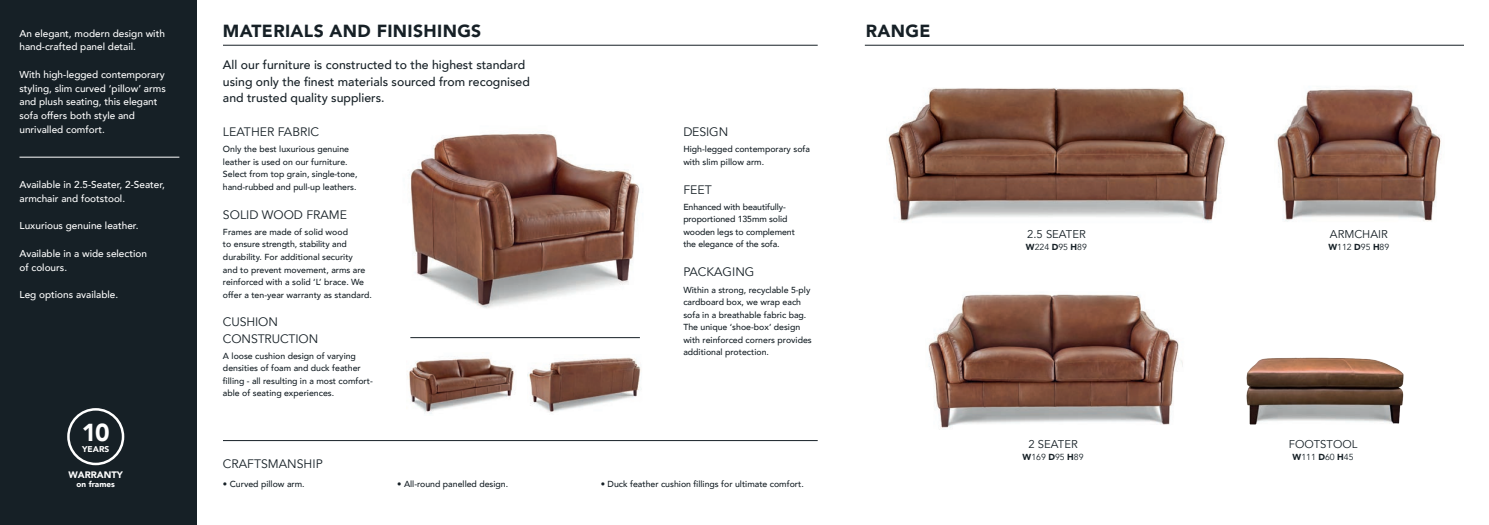
<style>
.page{position:relative;width:1489px;height:525px;background:#fff}
.page>*{position:absolute;margin:0;border:0;box-sizing:border-box;transform-origin:0 0}
.t1{font:900 24.5px "Avenir";color:#fff}
.t2{font:900 17.5px "Avenir";letter-spacing:.02em;color:#162026}
.t3{font:500 12.25px/16.2px "Avenir";color:#162026}
.t4{font:12.25px/16.2px "Avenir";color:#162026}
.t5{font:11.25px "Avenir";color:#162026}
.t6{font:500 10px/13.8px "Avenir";color:#fff}
.t7{font:900 9.38px "Avenir";color:#fff}
.t8{font:500 8.75px/12.5px "Avenir";color:#162026}
.t9{font:8.75px "Avenir";color:#162026}
.t10{font:900 8.38px "Avenir";color:#fff}
.t11{font:900 8.12px "Avenir";color:#fff}
.s1{font-weight:900}
</style>
<div class="page">
<img style="left:409px;top:133px;width:231px;height:176px">
<img style="left:1277px;top:89px;width:164px;height:133px">
<img style="left:888px;top:88px;width:338px;height:135px">
<img style="left:407px;top:358px;width:107px;height:56px">
<img style="left:527px;top:357px;width:114px;height:55px">
<div style="left:0;top:0;width:197px;height:524px;background:#162026"></div>
<div style="left:67px;top:408px;width:57px;height:57px;border:2px solid #fff;border-radius:50%"></div>
<hr style="left:223px;top:45px;width:594px;height:1px;background:#162026">
<hr style="left:410px;top:337px;width:230px;height:1px;background:#162026">
<hr style="left:864px;top:45px;width:599px;height:1px;background:#162026">
<hr style="left:19px;top:157px;width:160px;height:1px;background:#fff">
<hr style="left:223px;top:440px;width:594px;height:1px;background:#162026">
<img style="left:928px;top:294px;width:255px;height:134px">
<img style="left:1246px;top:357px;width:158px;height:68px">
<p class="t6" style="left:19px;top:26px;width:147px">An elegant, modern design with hand-crafted panel detail.</p>
<p class="t6" style="left:19px;top:67px;width:148px">With high-legged contemporary styling, slim curved ‘pillow’ arms and plush seating, this elegant sofa offers both style and unrivalled comfort.</p>
<p class="t6" style="left:19px;top:177px;width:147px">Available in 2.5-Seater, 2-Seater, armchair and footstool.</p>
<p class="t6" style="left:19px;top:218px;width:120px">Luxurious genuine leather.</p>
<p class="t6" style="left:19px;top:246px;width:129px">Available in a wide selection of colours.</p>
<p class="t6" style="left:19px;top:287px;width:100px">Leg options available.</p>
<h1 class="t1" style="left:82px;top:411px;width:29px">10</h1>
<p class="t10" style="left:82px;top:442px;width:29px">YEARS</p>
<p class="t7" style="left:69px;top:466px;width:56px">WARRANTY</p>
<p class="t11" style="left:77px;top:477px;width:40px">on frames</p>
<h2 class="t2" style="left:223px;top:16px;width:260px">MATERIALS AND FINISHINGS</h2>
<h2 class="t2" style="left:865px;top:16px;width:66px">RANGE</h2>
<h3 class="t3" style="left:223px;top:56px;width:308px">All our furniture is constructed to the highest standard using only the finest materials sourced from recognised and trusted quality suppliers.</h3>
<h3 class="t4" style="left:223px;top:124px;width:98px">LEATHER FABRIC</h3>
<p class="t8" style="left:223px;top:142px;width:136px">Only the best luxurious genuine leather is used on our furniture.<br>Select from top grain, single-tone, hand-rubbed and pull-up leathers.</p>
<h3 class="t4" style="left:223px;top:206px;width:125px">SOLID WOOD FRAME</h3>
<p class="t8" style="left:223px;top:225px;width:150px">Frames are made of solid wood<br>to ensure strength, stability and durability. For additional security<br>and to prevent movement, arms are reinforced with a solid ‘L’ brace. We offer a ten-year warranty as standard.</p>
<h3 class="t4" style="left:223px;top:314px;width:97px">CUSHION<br>CONSTRUCTION</h3>
<p class="t8" style="left:223px;top:349px;width:151px">A loose cushion design of varying densities of foam and duck feather filling - all resulting in a most comfort&shy;able of seating experiences.</p>
<h3 class="t4" style="left:683px;top:124px;width:46px">DESIGN</h3>
<p class="t8" style="left:683px;top:142px;width:128px">High-legged contemporary sofa with slim pillow arm.</p>
<h3 class="t4" style="left:683px;top:181px;width:30px">FEET</h3>
<p class="t8" style="left:683px;top:200px;width:113px">Enhanced with beautifully&shy;proportioned 135mm solid wooden legs to complement the elegance of the sofa.</p>
<h3 class="t4" style="left:683px;top:264px;width:73px">PACKAGING</h3>
<p class="t8" style="left:683px;top:282px;width:130px">Within a strong, recyclable 5-ply cardboard box, we wrap each sofa in a breathable fabric bag.<br>The unique ‘shoe-box’ design with reinforced corners provides additional protection.</p>
<h3 class="t4" style="left:223px;top:455px;width:101px">CRAFTSMANSHIP</h3>
<p class="t8" style="left:223px;top:476px;width:83px">• Curved pillow arm.</p>
<p class="t8" style="left:397px;top:476px;width:113px">• All-round panelled design.</p>
<p class="t8" style="left:600px;top:476px;width:204px">• Duck feather cushion fillings for ultimate comfort.</p>
<p class="t5" style="left:1027px;top:227px;width:60px">2.5 SEATER</p>
<p class="t9" style="left:1025px;top:242px;width:62px"><span class="s1">W</span>224 <span class="s1">D</span>95 <span class="s1">H</span>89</p>
<p class="t5" style="left:1028px;top:437px;width:51px">2 SEATER</p>
<p class="t9" style="left:1022px;top:451px;width:62px"><span class="s1">W</span>169 <span class="s1">D</span>95 <span class="s1">H</span>89</p>
<p class="t5" style="left:1329px;top:227px;width:59px">ARMCHAIR</p>
<p class="t9" style="left:1328px;top:242px;width:62px"><span class="s1">W</span>112 <span class="s1">D</span>95 <span class="s1">H</span>89</p>
<p class="t5" style="left:1288px;top:437px;width:70px">FOOTSTOOL</p>
<p class="t9" style="left:1292px;top:451px;width:62px"><span class="s1">W</span>111 <span class="s1">D</span>60 <span class="s1">H</span>45</p>
</div>
